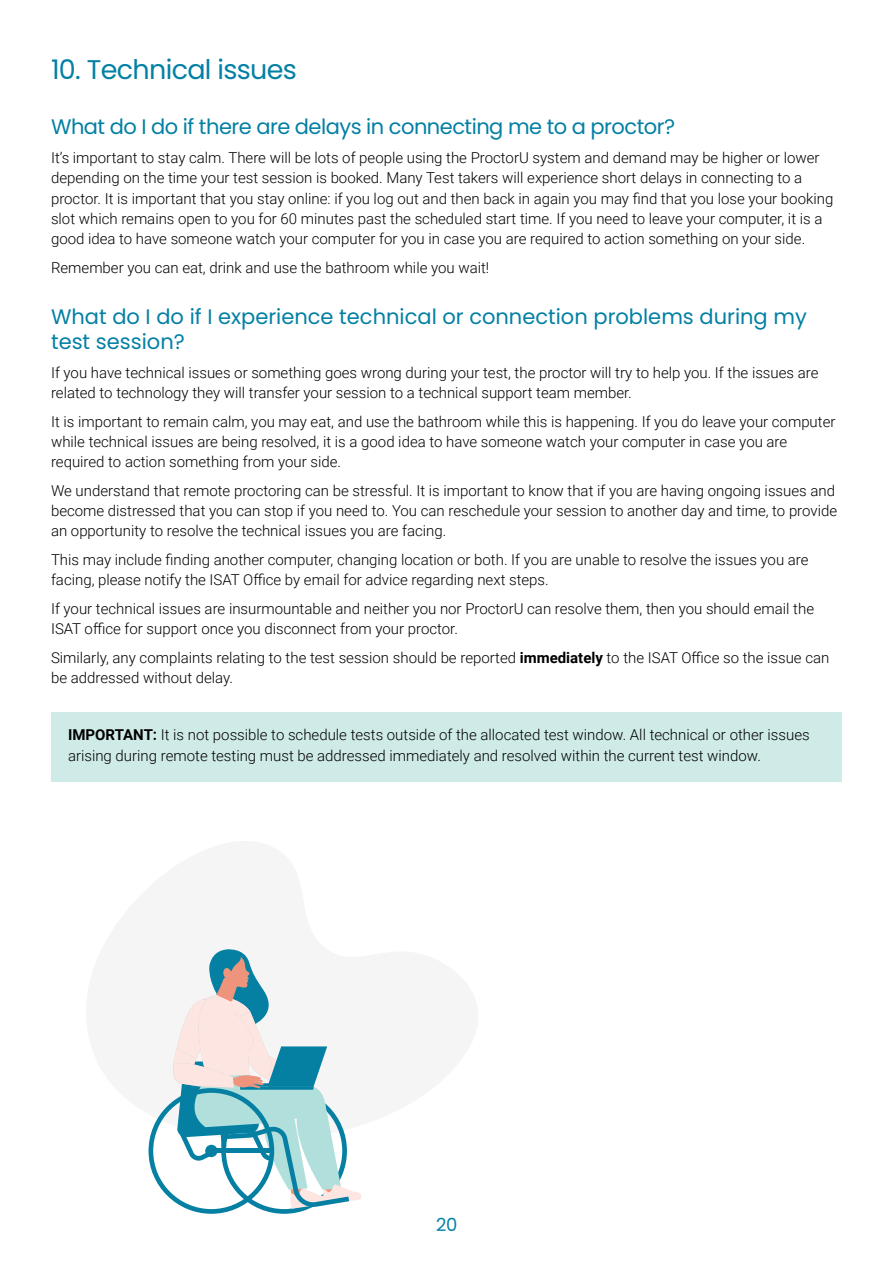
<style>
.page{position:relative;width:893px;height:1263px;background:#fff}
.page>*{position:absolute;margin:0;border:0;box-sizing:border-box;transform-origin:0 0}
.t1{font:27px "Poppins";letter-spacing:-.025em;color:#0380a4}
.t2{font:21px/25.2px "Poppins";color:#0380a4}
.t3{font:21px "Poppins";letter-spacing:-.025em;color:#0380a4}
.t4{font:18px "Poppins";color:#0380a4}
.Body_copy{font:300 15px/20.2px "Roboto";color:#000}
.s1{font-weight:700}
</style>
<div class="page">
<div style="left:51px;top:712px;width:791px;height:70px;background:#cfebe8"></div>
<svg style="left:149px;top:949px;width:212px;height:265px"></svg>
<h1 class="t1" style="left:51px;top:54px;width:248px">10. Technical issues</h1>
<h2 class="t3" style="left:51px;top:115px;width:625px">What do I do if there are delays in connecting me to a proctor?</h2>
<p class="Body_copy" style="left:51px;top:147px;width:784px">It’s important to stay calm. There will be lots of people using the ProctorU system and demand may be higher or lower depending on the time your test session is booked. Many Test takers will experience short delays in connecting to a proctor. It is important that you stay online: if you log out and then back in again you may find that you lose your booking slot which remains open to you for 60 minutes past the scheduled start time. If you need to leave your computer, it is a good idea to have someone watch your computer for you in case you are required to action something on your side.</p>
<p class="Body_copy" style="left:51px;top:257px;width:440px">Remember you can eat, drink and use the bathroom while you wait!</p>
<h2 class="t2" style="left:51px;top:304px;width:757px">What do I do if I experience technical or connection problems during my test session?</h2>
<p class="Body_copy" style="left:51px;top:361px;width:769px">If you have technical issues or something goes wrong during your test, the proctor will try to help you. If the issues are related to technology they will transfer your session to a technical support team member.</p>
<p class="Body_copy" style="left:51px;top:411px;width:786px">It is important to remain calm, you may eat, and use the bathroom while this is happening. If you do leave your computer while technical issues are being resolved, it is a good idea to have someone watch your computer in case you are required to action something from your side.</p>
<p class="Body_copy" style="left:51px;top:480px;width:788px">We understand that remote proctoring can be stressful. It is important to know that if you are having ongoing issues and become distressed that you can stop if you need to. You can reschedule your session to another day and time, to provide an opportunity to resolve the technical issues you are facing.</p>
<p class="Body_copy" style="left:51px;top:549px;width:759px">This may include finding another computer, changing location or both. If you are unable to resolve the issues you are facing, please notify the ISAT Office by email for advice regarding next steps.</p>
<p class="Body_copy" style="left:51px;top:598px;width:765px">If your technical issues are insurmountable and neither you nor ProctorU can resolve them, then you should email the<br>ISAT office for support once you disconnect from your proctor.</p>
<p class="Body_copy" style="left:51px;top:647px;width:780px">Similarly, any complaints relating to the test session should be reported <span class="s1">immediately</span> to the ISAT Office so the issue can be addressed without delay.</p>
<p class="Body_copy" style="left:68px;top:724px;width:743px"><span class="s1">IMPORTANT:</span> It is not possible to schedule tests outside of the allocated test window. All technical or other issues arising during remote testing must be addressed immediately and resolved within the current test window.</p>
<p class="t4" style="left:436px;top:1214px;width:23px">20</p>
</div>
